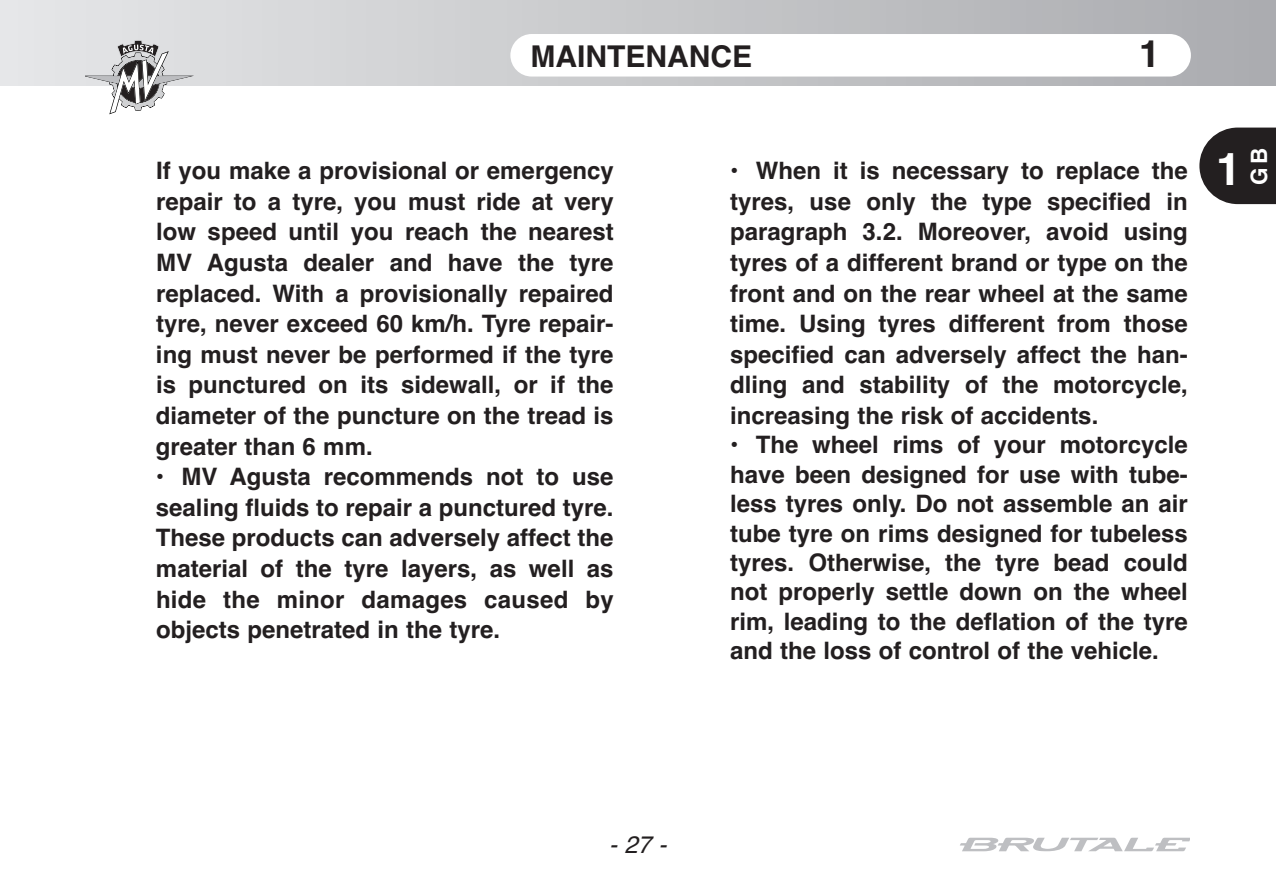
<style>
.page{position:relative;width:1276px;height:893px;background:#fff}
.page>*{position:absolute;margin:0;border:0;box-sizing:border-box;transform-origin:0 0}
.t1{font:700 45px "Helvetica";color:#fff}
.t2{font:700 37.5px "Helvetica";color:#231f20}
.t3{font:700 30px "Helvetica";color:#231f20}
.t4{font:700 24px/30.6px "Helvetica";color:#231f20;text-align:justify}
.t5{font:italic 24px "Helvetica";color:#231f20}
.t6{font:700 22.5px "Helvetica";color:#fff}
</style>
<div class="page">
<div style="left:0;top:0;width:1276px;height:85px;background:linear-gradient(to right,#e6e7e8,#aaabaf)"></div>
<div style="left:510px;top:34px;width:681px;height:43px;background:#fff;border-radius:21px"></div>
<svg style="left:1199px;top:128px;width:77px;height:76px;background:#3b3738"></svg>
<svg style="left:85px;top:40px;width:109px;height:74px"></svg>
<svg style="left:960px;top:838px;width:229px;height:13px"></svg>
<p class="t3" style="left:530px;top:39px;width:223px">MAINTENANCE</p>
<h2 class="t2" style="left:1139px;top:32px;width:22px">1</h2>
<p class="t4" style="left:156px;top:156px;width:459px">If you make a provisional or emergency</p>
<h1 class="t1" style="left:1216px;top:143px;width:27px">1</h1>
<p class="t6" style="left:1246px;top:185px;width:39px;rotate:-90deg">GB</p>
<p class="t4" style="left:156px;top:186px;width:459px">repair to a tyre, you must ride at very low speed until you reach the nearest MV Agusta dealer and have the tyre replaced. With a provisionally repaired tyre, never exceed 60 km/h. Tyre repair&shy;ing must never be performed if the tyre is punctured on its sidewall, or if the diameter of the puncture on the tread is greater than 6 mm.</p>
<p class="t4" style="left:156px;top:462px;width:459px">• MV Agusta recommends not to use sealing fluids to repair a punctured tyre.<br>These products can adversely affect the material of the tyre layers, as well as hide the minor damages caused by objects penetrated in the tyre.</p>
<p class="t4" style="left:730px;top:156px;width:459px">• When it is necessary to replace the tyres, use only the type specified in paragraph 3.2. Moreover, avoid using tyres of a different brand or type on the front and on the rear wheel at the same time. Using tyres different from those specified can adversely affect the han&shy;dling and stability of the motorcycle, increasing the risk of accidents.</p>
<p class="t4" style="left:730px;top:430px;width:459px;line-height:29.4px">• The wheel rims of your motorcycle have been designed for use with tube&shy;less tyres only. Do not assemble an air tube tyre on rims designed for tubeless tyres. Otherwise, the tyre bead could not properly settle down on the wheel rim, leading to the deflation of the tyre and the loss of control of the vehicle.</p>
<p class="t5" style="left:609px;top:831px;width:59px">-27-</p>
</div>
